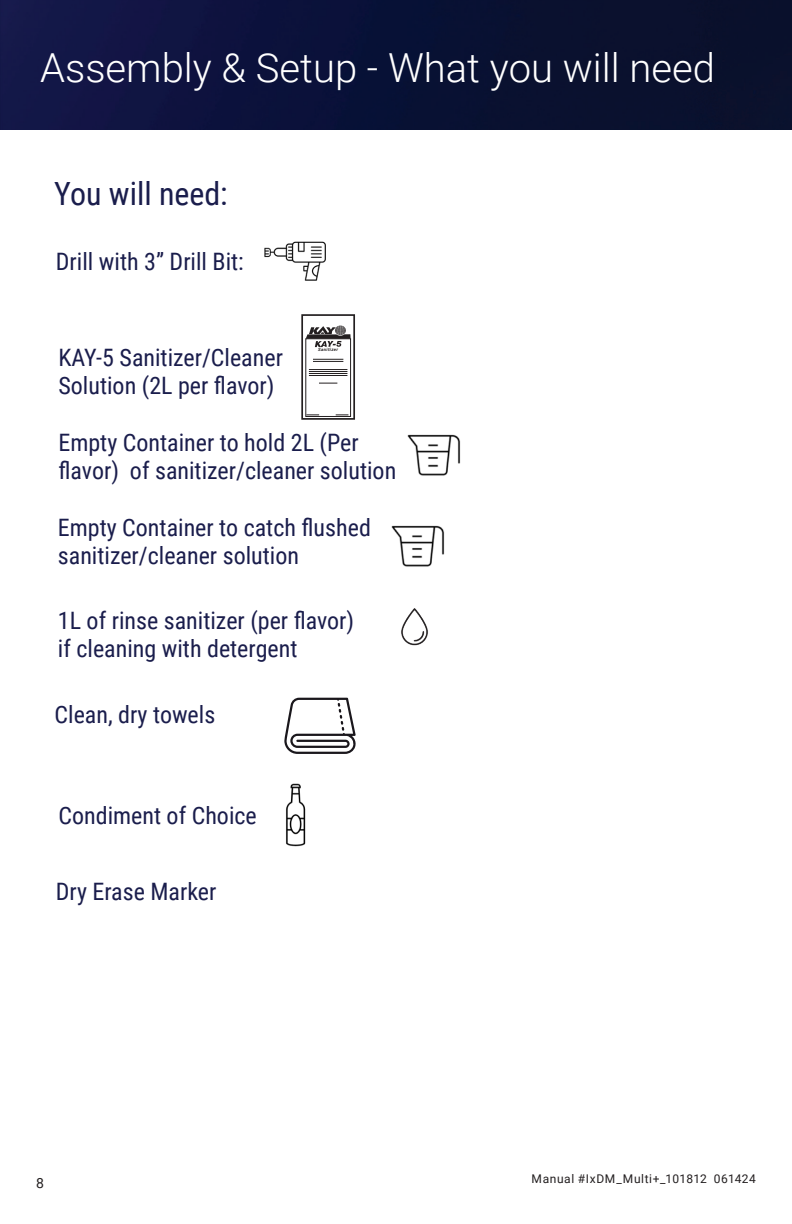
<style>
.page{position:relative;width:792px;height:1224px;background:#fff}
.page>*{position:absolute;margin:0;border:0;box-sizing:border-box;transform-origin:0 0}
.Heading_Large{font:300 40px "Roboto";color:#fff}
.t1{font:32px "Roboto Condensed";color:#1a1d4c}
.t2{font:24px/28px "Roboto Condensed";color:#1a1d4c}
.t3{font:14px "Roboto";color:#231f20}
.t4{font:12px "Roboto";letter-spacing:.05em;color:#231f20}
.t5{font:italic 700 4.4px "Roboto";letter-spacing:.08em;color:#231f20}
</style>
<div class="page">
<img style="left:0;top:0;width:792px;height:130px">
<div style="left:301px;top:314px;width:54px;height:106px;border:2px solid #231f20"></div>
<hr style="left:313px;top:359px;width:30px;height:1px;background:#231f20">
<hr style="left:313px;top:361px;width:30px;height:1px;background:#231f20">
<hr style="left:309px;top:369px;width:38px;height:1px;background:#231f20">
<hr style="left:309px;top:371px;width:38px;height:1px;background:#231f20">
<hr style="left:309px;top:373px;width:38px;height:1px;background:#231f20">
<hr style="left:309px;top:375px;width:38px;height:1px;background:#231f20">
<svg style="left:336px;top:414px;width:12px;height:1px"></svg>
<svg style="left:319px;top:383px;width:18px;height:1px"></svg>
<div style="left:306px;top:339px;width:45px;height:78px;border:1px solid #231f20"></div>
<svg style="left:306px;top:326px;width:45px;height:21px"></svg>
<img style="left:286px;top:783px;width:20px;height:63px">
<img style="left:401px;top:608px;width:27px;height:38px">
<img style="left:391px;top:525px;width:54px;height:42px">
<img style="left:407px;top:434px;width:54px;height:42px">
<img style="left:264px;top:241px;width:62px;height:40px">
<svg style="left:284px;top:698px;width:72px;height:56px"></svg>
<p class="Heading_Large" style="left:40px;top:39px;width:676px">Assembly &amp; Setup - What you will need</p>
<p class="t1" style="left:54px;top:171px;width:175px">You will need:</p>
<p class="t2" style="left:56px;top:246px;width:189px">Drill with 3” Drill Bit:</p>
<p class="t2" style="left:59px;top:343px;width:226px">KAY-5 Sanitizer/Cleaner<br>Solution (2L per flavor)</p>
<p class="t5" style="left:318px;top:346px;width:21px">Sanitizer</p>
<p class="t2" style="left:59px;top:428px;width:339px">Empty Container to hold 2L (Per flavor) of sanitizer/cleaner solution</p>
<p class="t2" style="left:58px;top:513px;width:314px">Empty Container to catch flushed sanitizer/cleaner solution</p>
<p class="t2" style="left:58px;top:606px;width:298px">1L of rinse sanitizer (per flavor) if cleaning with detergent</p>
<p class="t2" style="left:55px;top:699px;width:162px">Clean, dry towels</p>
<p class="t2" style="left:59px;top:801px;width:200px">Condiment of Choice</p>
<p class="t2" style="left:56px;top:877px;width:162px">Dry Erase Marker</p>
<p class="t3" style="left:36px;top:1173px;width:9px">8</p>
<p class="t4" style="left:532px;top:1170px;width:226px">Manual #IxDM_Multi+_101812 061424</p>
</div>
